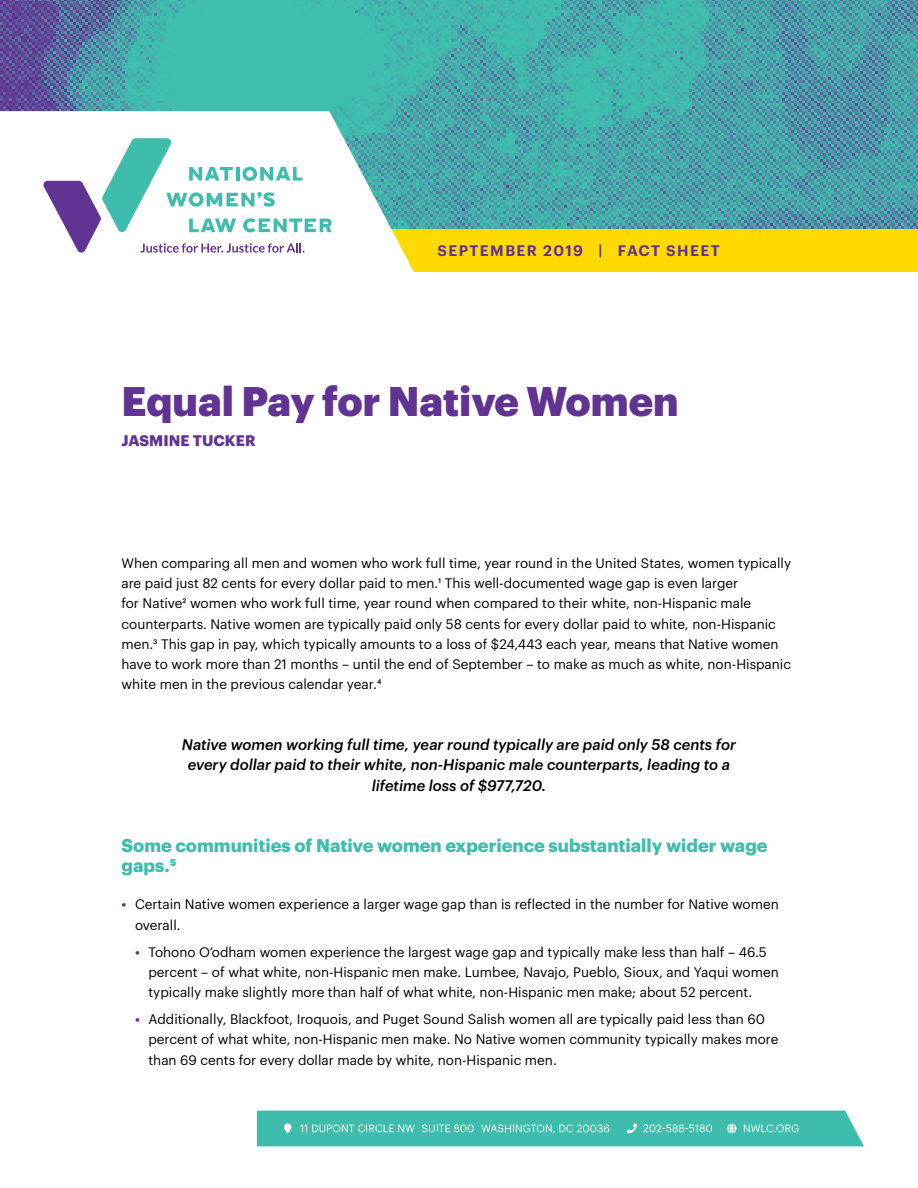
<style>
.page{position:relative;width:918px;height:1188px;background:#fff}
.page>*{position:absolute;margin:0;border:0;box-sizing:border-box;transform-origin:0 0}
.t1{font:900 40.5px "Graphik";color:#613393}
.t2{font:700 18px/19.5px "Graphik";color:#3ebdad}
.t3{font:italic 500 15px/20.2px "Graphik";color:#000;text-align:center}
.t4{font:600 15px "Graphik";letter-spacing:.095em;color:#613393}
.t5{font:700 15px "Graphik";letter-spacing:.005em;color:#613393}
.t6{font:13.5px/20.2px "Graphik";color:#000}
.s1{font-weight:600;color:#633594}
</style>
<div class="page">
<img style="left:0;top:0;width:918px;height:229px">
<div style="left:370px;top:229px;width:548px;height:42px;background:#ffda00"></div>
<svg style="left:0;top:111px;width:422px;height:161px"></svg>
<svg style="left:43px;top:138px;width:289px;height:115px"></svg>
<svg style="left:257px;top:1111px;width:607px;height:35px;background:#4ac1b2"></svg>
<p class="t4" style="left:437px;top:239px;width:284px">SEPTEMBER 2019 | FACT SHEET</p>
<h1 class="t1" style="left:122px;top:377px;width:559px">Equal Pay for Native Women</h1>
<p class="t5" style="left:122px;top:429px;width:136px">JASMINE TUCKER</p>
<p class="t6" style="left:122px;top:552px;width:671px">When comparing all men and women who work full time, year round in the United States, women typically are paid just 82 cents for every dollar paid to men.1 This well-documented wage gap is even larger<br>for Native2 women who work full time, year round when compared to their white, non-Hispanic male counterparts. Native women are typically paid only 58 cents for every dollar paid to white, non-Hispanic men.3 This gap in pay, which typically amounts to a loss of $24,443 each year, means that Native women have to work more than 21 months – until the end of September – to make as much as white, non-Hispanic white men in the previous calendar year.4</p>
<p class="t3" style="left:182px;top:733px;width:556px">Native women working full time, year round typically are paid only 58 cents for every dollar paid to their white, non-Hispanic male counterparts, leading to a lifetime loss of $977,720.</p>
<h2 class="t2" style="left:122px;top:834px;width:648px">Some communities of Native women experience substantially wider wage gaps.5</h2>
<p class="t6" style="left:135px;top:893px;width:645px;text-indent:-14px"><span class="s1">•</span> Certain Native women experience a larger wage gap than is reflected in the number for Native women overall.</p>
<p class="t6" style="left:148px;top:941px;width:632px;text-indent:-14px"><span class="s1">•</span> Tohono O’odham women experience the largest wage gap and typically make less than half – 46.5 percent – of what white, non-Hispanic men make. Lumbee, Navajo, Pueblo, Sioux, and Yaqui women typically make slightly more than half of what white, non-Hispanic men make; about 52 percent.</p>
<p class="t6" style="left:148px;top:1008px;width:632px;text-indent:-14px"><span class="s1">•</span> Additionally, Blackfoot, Iroquois, and Puget Sound Salish women all are typically paid less than 60 percent of what white, non-Hispanic men make. No Native women community typically makes more than 69 cents for every dollar made by white, non-Hispanic men.</p>
</div>
